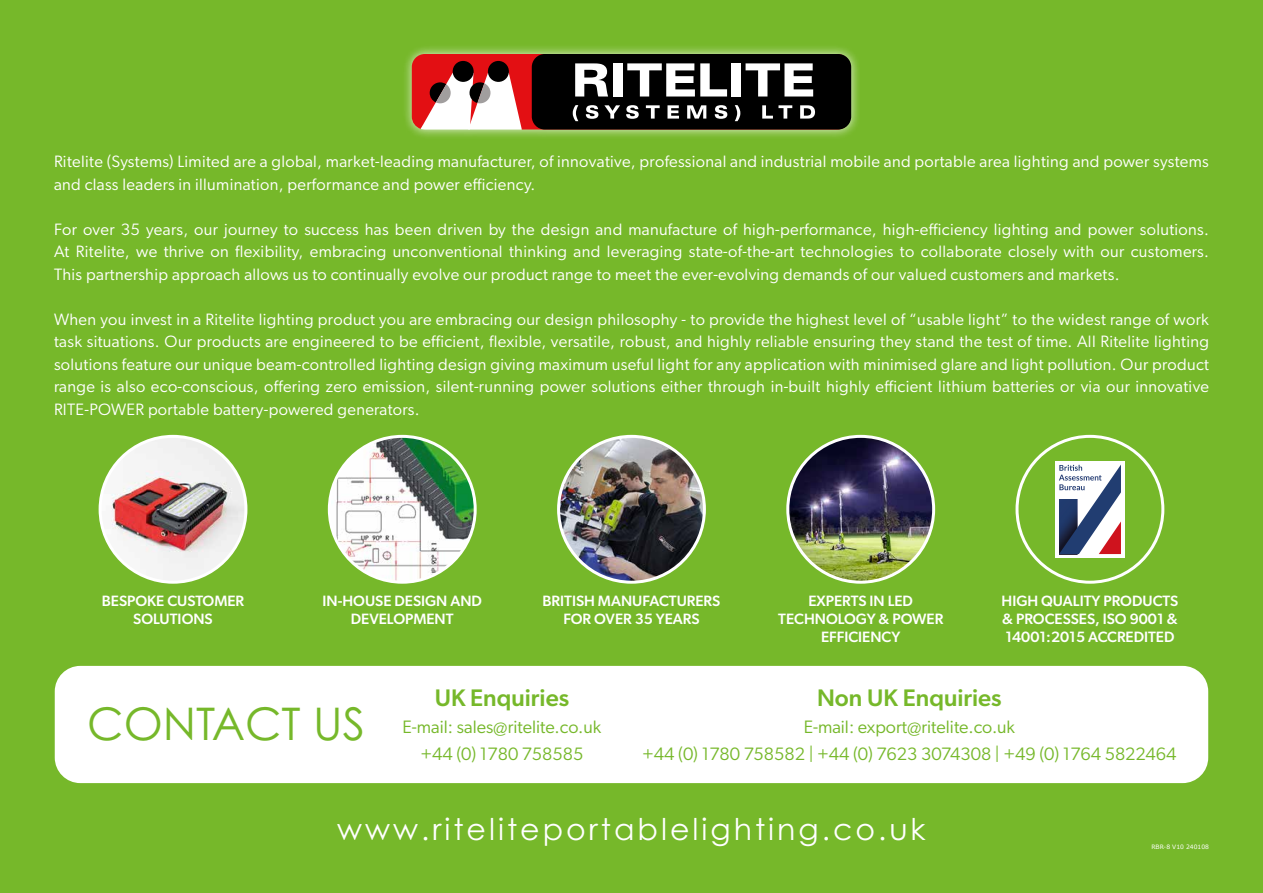
<style>
.page{position:relative;width:1263px;height:893px;background:#76b82a}
.page>*{position:absolute;margin:0;border:0;box-sizing:border-box;transform-origin:0 0}
.t1{font:45px "Century Gothic Pro";color:#76b82a}
.t2{font:30px "Century Gothic Pro";letter-spacing:.1em;color:#fff}
.t3{font:500 24px "Gibson";color:#76b82a}
.t4{font:18px/27px "Gibson";color:#76b82a;text-align:center}
.t5{font:16.5px/22.5px "Gibson";letter-spacing:.02em;color:#fff;text-align:justify}
.t6{font:500 15px/18px "Gibson";color:#fff;text-align:center}
.t7{font:6px "Verdana";color:#fff}
</style>
<div class="page">
<div style="left:55px;top:666px;width:1153px;height:117px;background:#fff;border-radius:26px"></div>
<div style="left:402px;top:44px;width:459px;height:95px;background:#fff;opacity:.75"></div>
<svg style="left:412px;top:54px;width:438px;height:76px;background:#644948"></svg>
<img style="left:100px;top:436px;width:146px;height:146px;border-radius:73px">
<div style="left:99px;top:435px;width:148px;height:149px;border:3px solid #fff;border-radius:50%"></div>
<img style="left:329px;top:436px;width:146px;height:146px;border-radius:73px">
<div style="left:328px;top:435px;width:149px;height:149px;border:3px solid #fff;border-radius:50%"></div>
<img style="left:559px;top:436px;width:145px;height:146px;border-radius:73px">
<div style="left:557px;top:435px;width:149px;height:149px;border:3px solid #fff;border-radius:50%"></div>
<img style="left:788px;top:436px;width:146px;height:146px;border-radius:73px">
<div style="left:786px;top:435px;width:149px;height:149px;border:3px solid #fff;border-radius:50%"></div>
<div style="left:1015px;top:435px;width:149px;height:149px;border:3px solid #fff;border-radius:50%"></div>
<div style="left:1055px;top:461px;width:69px;height:97px;background:#fff"></div>
<svg style="left:1059px;top:465px;width:62px;height:89px"></svg>
<p class="t5" style="left:54px;top:150px;width:1156px">Ritelite (Systems) Limited are a global, market-leading manufacturer, of innovative, professional and industrial mobile and portable area lighting and power systems and class leaders in illumination, performance and power efficiency.</p>
<p class="t5" style="left:54px;top:218px;width:1156px">For over 35 years, our journey to success has been driven by the design and manufacture of high-performance, high-efficiency lighting and power solutions.<br>At Ritelite, we thrive on flexibility, embracing unconventional thinking and leveraging state-of-the-art technologies to collaborate closely with our customers.<br>This partnership approach allows us to continually evolve our product range to meet the ever-evolving demands of our valued customers and markets.</p>
<p class="t5" style="left:54px;top:308px;width:1156px">When you invest in a Ritelite lighting product you are embracing our design philosophy - to provide the highest level of “usable light” to the widest range of work task situations. Our products are engineered to be efficient, flexible, versatile, robust, and highly reliable ensuring they stand the test of time. All Ritelite lighting solutions feature our unique beam-controlled lighting design giving maximum useful light for any application with minimised glare and light pollution. Our product range is also eco-conscious, offering zero emission, silent-running power solutions either through in-built highly efficient lithium batteries or via our innovative RITE-POWER portable battery-powered generators.</p>
<p class="t6" style="left:102px;top:592px;width:144px">BESPOKE CUSTOMER<br>SOLUTIONS</p>
<p class="t6" style="left:323px;top:592px;width:161px">IN-HOUSE DESIGN AND<br>DEVELOPMENT</p>
<p class="t6" style="left:543px;top:592px;width:179px">BRITISH MANUFACTURERS<br>FOR OVER 35 YEARS</p>
<p class="t6" style="left:778px;top:592px;width:166px">EXPERTS IN LED<br>TECHNOLOGY &amp; POWER<br>EFFICIENCY</p>
<p class="t6" style="left:1001px;top:592px;width:178px;text-align:justify">HIGH QUALITY PRODUCTS &amp; PROCESSES, ISO 9001 &amp; 14001:2015 ACCREDITED</p>
<h1 class="t1" style="left:87px;top:697px;width:279px">CONTACT US</h1>
<h3 class="t3" style="left:435px;top:684px;width:136px">UK Enquiries</h3>
<p class="t4" style="left:403px;top:713px;width:200px">E-mail: sales@ritelite.co.uk +44 (0) 1780 758585</p>
<h3 class="t3" style="left:817px;top:684px;width:186px">Non UK Enquiries</h3>
<p class="t4" style="left:642px;top:713px;width:536px">E-mail: export@ritelite.co.uk<br>+44 (0) 1780 758582 | +44 (0) 7623 3074308 | +49 (0) 1764 5822464</p>
<h2 class="t2" style="left:337px;top:811px;width:590px">www.riteliteportablelighting.co.uk</h2>
<p class="t7" style="left:1151px;top:843px;width:59px">RBR-8 V10 240108</p>
</div>
